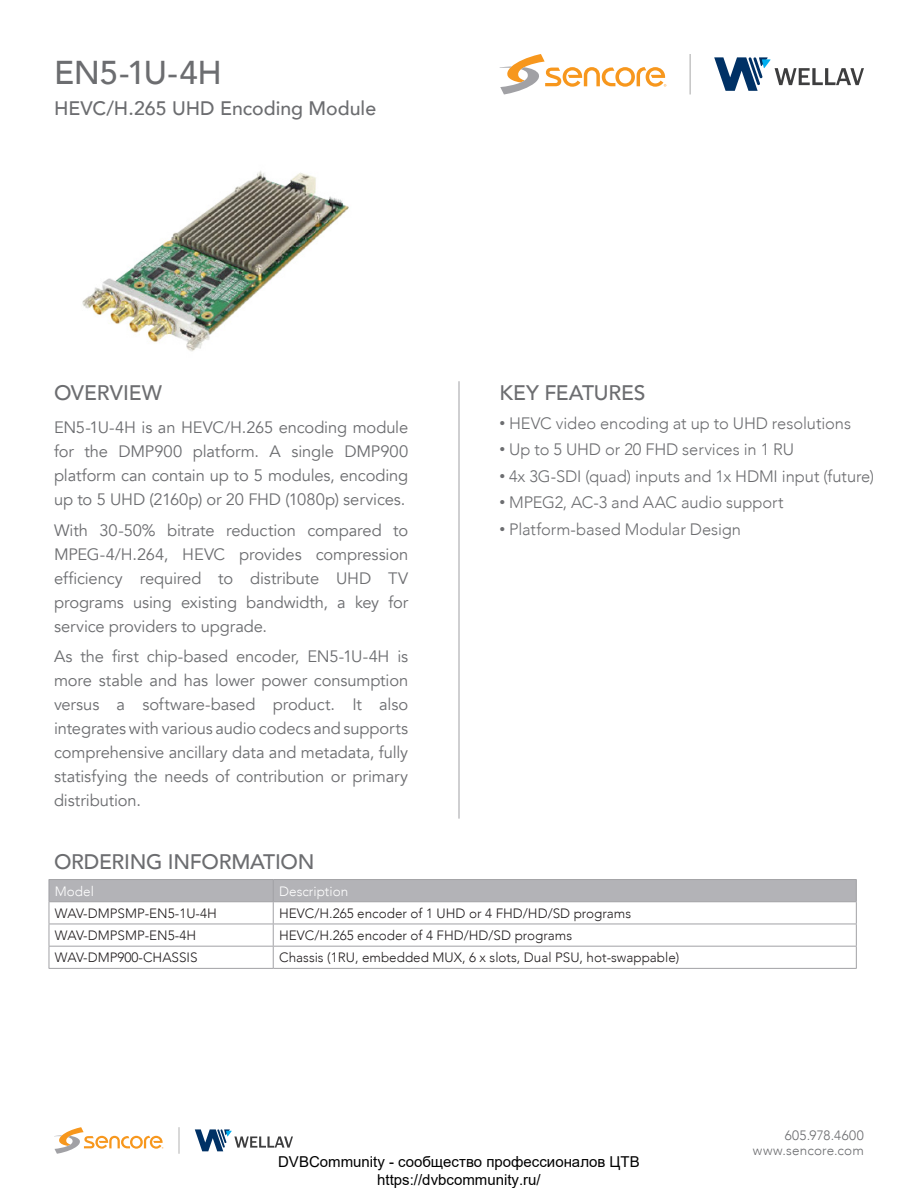
<style>
.page{position:relative;width:918px;height:1188px;background:#fff}
.page>*{position:absolute;margin:0;border:0;box-sizing:border-box;transform-origin:0 0}
.t1{font:500 33px "Avenir LT Com";letter-spacing:-.01em;color:#6c6d70}
.t2{font:500 21px "Avenir LT Com";letter-spacing:-.01em;color:#6c6d70}
.t3{font:500 19.5px "Avenir LT Com";color:#6c6d70}
.t4{font:16.5px/24px "Avenir LT Com";letter-spacing:-.01em;color:#6c6d70;text-align:justify}
.t5{font:300 16.5px "Avenir LT Com";letter-spacing:-.005em;color:#6c6d70}
.t6{font:15px/18px "Arial";color:#000;text-align:center}
.t7{font:300 13.5px "Avenir LT Com";color:#231f20}
.t8{font:300 13.5px "Avenir LT Com";color:#fff}
.t9{font:300 13.5px "Avenir LT Com";letter-spacing:.015em;color:#6c6d70}
.t10{font:300 13.5px "Avenir LT Com";letter-spacing:.035em;color:#6c6d70}
.s1{font-family:"Arial";font-weight:400}
</style>
<div class="page">
<hr style="left:459px;top:381px;width:1px;height:438px;background:#a1a1a5">
<svg style="left:500px;top:54px;width:166px;height:40px"></svg>
<svg style="left:714px;top:57px;width:150px;height:34px"></svg>
<hr style="left:690px;top:54px;width:1px;height:40px;background:#b3b3b3">
<svg style="left:54px;top:1127px;width:109px;height:27px"></svg>
<svg style="left:195px;top:1129px;width:98px;height:22px"></svg>
<svg style="left:179px;top:1127px;width:1px;height:27px"></svg>
<hr style="left:49px;top:968px;width:224px;height:1px;background:#a1a1a5">
<hr style="left:273px;top:968px;width:584px;height:1px;background:#a1a1a5">
<hr style="left:49px;top:879px;width:224px;height:1px;background:#a1a1a5">
<hr style="left:273px;top:879px;width:584px;height:1px;background:#a1a1a5">
<svg style="left:49px;top:880px;width:808px;height:88px"></svg>
<hr style="left:49px;top:901px;width:224px;height:1px;background:#a1a1a5">
<hr style="left:273px;top:901px;width:584px;height:1px;background:#a1a1a5">
<img style="left:82px;top:171px;width:267px;height:181px">
<p class="t1" style="left:54px;top:53px;width:170px">EN5-1U-4H</p>
<p class="t3" style="left:54px;top:96px;width:324px">HEVC/H.265 UHD Encoding Module</p>
<p class="t2" style="left:54px;top:380px;width:110px">OVERVIEW</p>
<p class="t4" style="left:54px;top:415px;width:356px">EN5-1U-4H is an HEVC/H.265 encoding module for the DMP900 platform. A single DMP900 platform can contain up to 5 modules, encoding up to 5 UHD (2160p) or 20 FHD (1080p) services.</p>
<p class="t4" style="left:54px;top:518px;width:356px">With 30-50% bitrate reduction compared to MPEG-4/H.264, HEVC provides compression efficiency required to distribute UHD TV programs using existing bandwidth, a key for service providers to upgrade.</p>
<p class="t4" style="left:54px;top:645px;width:356px">As the first chip-based encoder, EN5-1U-4H is more stable and has lower power consumption versus a software-based product. It also integrates with various audio codecs and supports comprehensive ancillary data and metadata, fully statisfying the needs of contribution or primary distribution.</p>
<p class="t2" style="left:54px;top:849px;width:262px">ORDERING INFORMATION</p>
<p class="t2" style="left:500px;top:380px;width:148px">KEY FEATURES</p>
<p class="t5" style="left:500px;top:413px;width:353px"><span class="s1">•</span> HEVC video encoding at up to UHD resolutions</p>
<p class="t5" style="left:500px;top:440px;width:296px"><span class="s1">•</span> Up to 5 UHD or 20 FHD services in 1 RU</p>
<p class="t5" style="left:500px;top:466px;width:376px"><span class="s1">•</span> 4x 3G-SDI (quad) inputs and 1x HDMI input (future)</p>
<p class="t5" style="left:500px;top:493px;width:286px"><span class="s1">•</span> MPEG2, AC-3 and AAC audio support</p>
<p class="t5" style="left:500px;top:519px;width:243px"><span class="s1">•</span> Platform-based Modular Design</p>
<p class="t8" style="left:55px;top:883px;width:41px">Model</p>
<p class="t8" style="left:279px;top:883px;width:70px">Description</p>
<p class="t7" style="left:55px;top:905px;width:163px">WAV-DMPSMP-EN5-1U-4H</p>
<p class="t7" style="left:279px;top:905px;width:354px">HEVC/H.265 encoder of 1 UHD or 4 FHD/HD/SD programs</p>
<p class="t7" style="left:55px;top:928px;width:143px">WAV-DMPSMP-EN5-4H</p>
<p class="t7" style="left:279px;top:928px;width:294px">HEVC/H.265 encoder of 4 FHD/HD/SD programs</p>
<p class="t7" style="left:55px;top:950px;width:144px">WAV-DMP900-CHASSIS</p>
<p class="t7" style="left:279px;top:950px;width:402px">Chassis (1RU, embedded MUX, 6 x slots, Dual PSU, hot-swappable)</p>
<p class="t6" style="left:278px;top:1152px;width:363px">DVBCommunity - cообщество профессионалов ЦТВ https://dvbcommunity.ru/</p>
<p class="t10" style="left:785px;top:1127px;width:81px">605.978.4600</p>
<p class="t9" style="left:753px;top:1142px;width:113px">www.sencore.com</p>
</div>
